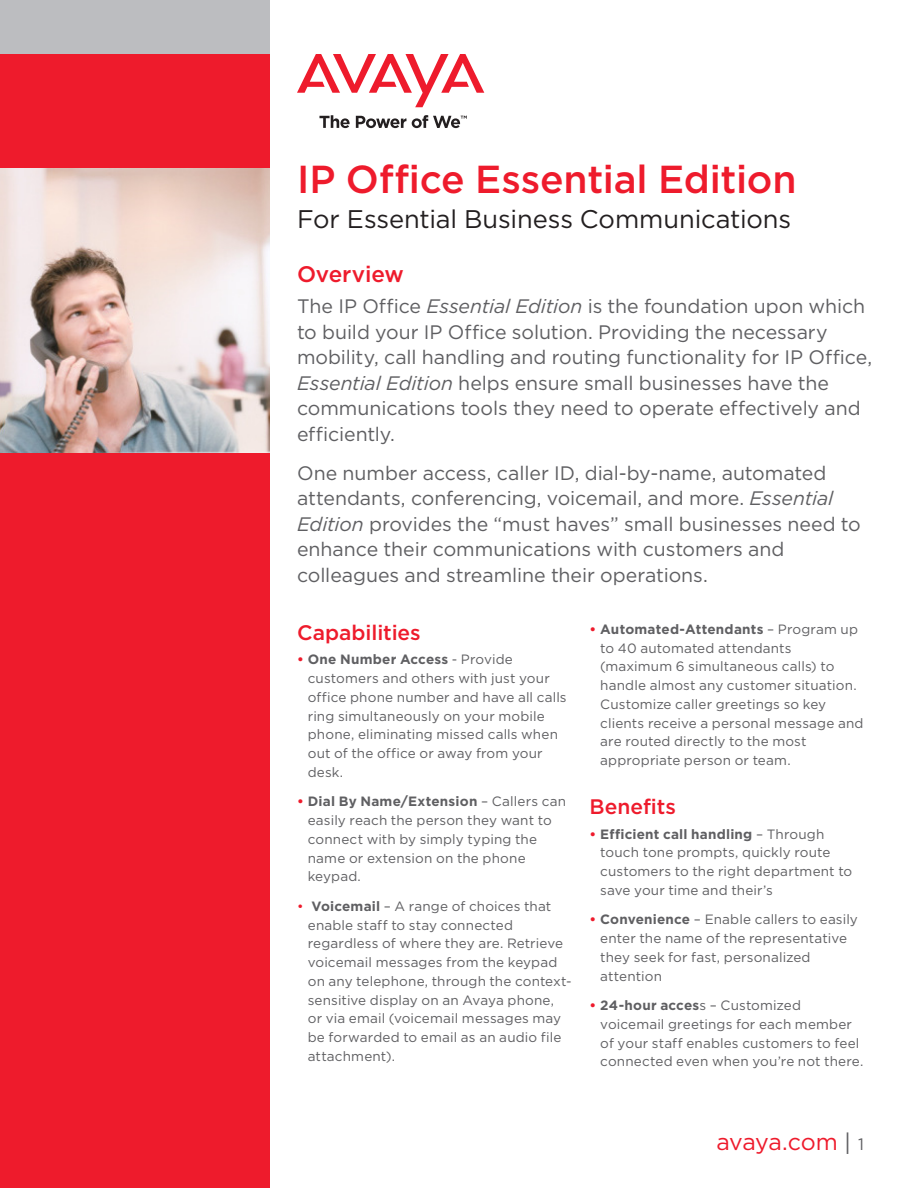
<style>
.page{position:relative;width:918px;height:1188px;background:#fff}
.page>*{position:absolute;margin:0;border:0;box-sizing:border-box;transform-origin:0 0}
.t1{font:500 39px "Gotham";letter-spacing:-.005em;color:#ee1b2c}
.Subtitle{font:25.5px "Gotham";letter-spacing:-.005em;color:#231f20}
.t2{font:23.25px "Gotham";letter-spacing:-.015em;color:#ee1b2c}
.Body_Header{font:500 22.5px "Gotham";letter-spacing:-.005em;color:#ee1b2c}
.Body_Header-2{font:500 21px "Gotham";letter-spacing:-.005em;color:#ee1b2c}
.intro{font:19.5px/25.5px "Gotham";letter-spacing:-.005em;color:#5f5f62}
.t3{font:13.5px/18.8px "Gotham";letter-spacing:.01em;color:#5f5f62}
.s1{font-style:italic}
.s2{font-weight:700;color:#ee1b2c}
.s3{font-weight:700}
.s4{color:#ee1b2c}
.s5{color:#5f5f62}
.s6{font-size:16.5px;color:#5f5f62}
</style>
<div class="page">
<svg style="left:297px;top:54px;width:187px;height:53px"></svg>
<svg style="left:319px;top:115px;width:31px;height:13px"></svg>
<svg style="left:356px;top:116px;width:50px;height:12px"></svg>
<svg style="left:412px;top:115px;width:55px;height:13px"></svg>
<div style="left:0;top:0;width:270px;height:1188px;background:#ee1b2c"></div>
<div style="left:0;top:0;width:270px;height:54px;background:#bcbdc0"></div>
<img style="left:0;top:169px;width:270px;height:284px">
<p class="t1" style="left:297px;top:157px;width:501px">IP Office Essential Edition</p>
<p class="Subtitle" style="left:297px;top:205px;width:496px">For Essential Business Communications</p>
<p class="Body_Header" style="left:297px;top:262px;width:109px">Overview</p>
<p class="intro" style="left:297px;top:293px;width:577px">The IP Office <span class="s1">Essential Edition</span> is the foundation upon which to build your IP Office solution. Providing the necessary mobility, call handling and routing functionality for IP Office, <span class="s1">Essential Edition</span> helps ensure small businesses have the communications tools they need to operate effectively and efficiently.</p>
<p class="intro" style="left:297px;top:460px;width:565px">One number access, caller ID, dial-by-name, automated attendants, conferencing, voicemail, and more. <span class="s1">Essential Edition</span> provides the “must haves” small businesses need to enhance their communications with customers and colleagues and streamline their operations.</p>
<p class="Body_Header-2" style="left:297px;top:621px;width:125px">Capabilities</p>
<p class="t3" style="left:308px;top:650px;width:260px;text-indent:-11px"><span class="s2">•</span> <span class="s3">One Number Access</span> - Provide customers and others with just your office phone number and have all calls ring simultaneously on your mobile phone, eliminating missed calls when out of the office or away from your desk.</p>
<p class="t3" style="left:308px;top:792px;width:260px;text-indent:-11px"><span class="s2">•</span> <span class="s3">Dial By Name/Extension</span> – Callers can easily reach the person they want to connect with by simply typing the name or extension on the phone keypad.</p>
<p class="t3" style="left:308px;top:897px;width:265px;text-indent:-11px"><span class="s4">•</span> <span class="s3">Voicemail</span> – A range of choices that enable staff to stay connected regardless of where they are. Retrieve voicemail messages from the keypad on any telephone, through the context&shy;sensitive display on an Avaya phone, or via email (voicemail messages may be forwarded to email as an audio file attachment).</p>
<p class="t3" style="left:600px;top:620px;width:265px;text-indent:-11px"><span class="s2">•</span> <span class="s3">Automated-Attendants</span> – Program up to 40 automated attendants (maximum 6 simultaneous calls) to handle almost any customer situation.<br>Customize caller greetings so key clients receive a personal message and are routed directly to the most appropriate person or team.</p>
<p class="Body_Header-2" style="left:590px;top:795px;width:88px">Benefits</p>
<p class="t3" style="left:600px;top:824px;width:254px;text-indent:-11px"><span class="s2">•</span> <span class="s3">Efficient call handling</span> – Through touch tone prompts, quickly route customers to the right department to save your time and their’s</p>
<p class="t3" style="left:600px;top:910px;width:259px;text-indent:-11px"><span class="s2">•</span> <span class="s3">Convenience</span> – Enable callers to easily enter the name of the representative they seek for fast, personalized attention</p>
<p class="t3" style="left:600px;top:996px;width:265px;text-indent:-11px"><span class="s2">•</span> <span class="s3">24-hour acces</span>s – Customized voicemail greetings for each member of your staff enables customers to feel connected even when you’re not there.</p>
<h3 class="t2" style="left:716px;top:1129px;width:149px">avaya.com <span class="s5">|</span> <span class="s6">1</span></h3>
</div>
